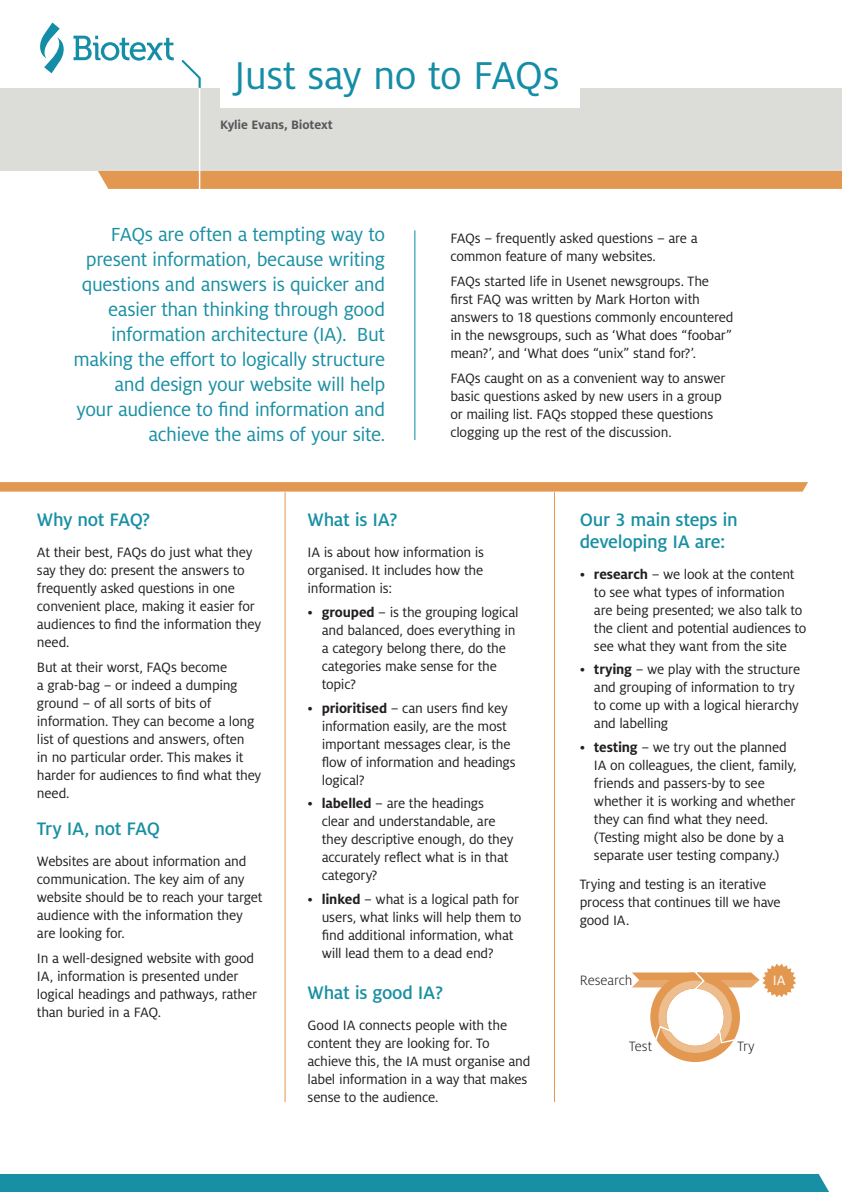
<style>
.page{position:relative;width:842px;height:1192px;background:#fff}
.page>*{position:absolute;margin:0;border:0;box-sizing:border-box;transform-origin:0 0}
.Heading_1{font:43px "Milo OT";letter-spacing:-.02em;color:#148da6}
.NormalFirstPara{font:21px/25px "Milo OT";letter-spacing:-.025em;color:#198fa4;text-align:right}
.Heading_2{font:500 20px/21.5px "Milo OT";letter-spacing:-.02em;color:#198fa4}
.NormalBeforeBullet{font:15px/18px "Milo OT";letter-spacing:-.015em;color:#231f20}
.t1{font:300 15px "Milo OT";color:#231f20}
.t2{font:15px "Milo OT";color:#fff}
.Author{font:700 13.5px "Milo OT";letter-spacing:-.01em;color:#57585a}
.s1{font-size:20px}
.s2{font-weight:700}
</style>
<div class="page">
<svg style="left:181px;top:60px;width:20px;height:28px"></svg>
<div style="left:0;top:1174px;width:829px;height:18px;background:#198fa4"></div>
<div style="left:98px;top:171px;width:744px;height:18px;background:#e29850"></div>
<svg style="left:0;top:482px;width:808px;height:10px;background:#e39d59"></svg>
<div style="left:0;top:88px;width:842px;height:83px;background:#dcdcd8"></div>
<div style="left:220px;top:37px;width:360px;height:71px;background:#fff"></div>
<svg style="left:73px;top:36px;width:101px;height:25px"></svg>
<svg style="left:40px;top:23px;width:24px;height:50px"></svg>
<hr style="left:199px;top:88px;width:1px;height:107px;background:#fff">
<hr style="left:415px;top:230px;width:1px;height:210px;background:#068ca6">
<hr style="left:285px;top:492px;width:1px;height:610px;background:#e29850">
<hr style="left:554px;top:492px;width:1px;height:610px;background:#e29850">
<svg style="left:632px;top:964px;width:164px;height:98px"></svg>
<h1 class="Heading_1" style="left:234px;top:52px;width:327px">Just say no to FAQs</h1>
<p class="Author" style="left:220px;top:117px;width:114px">Kylie Evans, Biotext</p>
<p class="NormalFirstPara" style="left:74px;top:222px;width:313px">FAQs are often a tempting way to present information, because writing questions and answers is quicker and easier than thinking through good information architecture (IA). But making the effort to logically structure and design your website will help your audience to find information and achieve the aims of your site<span class="s1">.</span></p>
<p class="NormalBeforeBullet" style="left:450px;top:230px;width:249px">FAQs – frequently asked questions – are a common feature of many websites.</p>
<p class="NormalBeforeBullet" style="left:450px;top:273px;width:285px">FAQs started life in Usenet newsgroups. The first FAQ was written by Mark Horton with answers to 18 questions commonly encountered in the newsgroups, such as ‘What does “foobar” mean?’, and ‘What does “unix” stand for?’.</p>
<p class="NormalBeforeBullet" style="left:450px;top:370px;width:276px">FAQs caught on as a convenient way to answer basic questions asked by new users in a group or mailing list. FAQs stopped these questions clogging up the rest of the discussion.</p>
<h2 class="Heading_2" style="left:37px;top:510px;width:115px">Why not FAQ?</h2>
<p class="NormalBeforeBullet" style="left:37px;top:544px;width:226px">At their best, FAQs do just what they say they do: present the answers to frequently asked questions in one convenient place, making it easier for audiences to find the information they need.</p>
<p class="NormalBeforeBullet" style="left:37px;top:659px;width:226px">But at their worst, FAQs become<br>a grab-bag – or indeed a dumping ground – of all sorts of bits of information. They can become a long list of questions and answers, often<br>in no particular order. This makes it harder for audiences to find what they need.</p>
<h2 class="Heading_2" style="left:37px;top:818px;width:125px">Try IA, not FAQ</h2>
<p class="NormalBeforeBullet" style="left:37px;top:853px;width:227px">Websites are about information and communication. The key aim of any website should be to reach your target audience with the information they are looking for.</p>
<p class="NormalBeforeBullet" style="left:37px;top:950px;width:222px">In a well-designed website with good<br>IA, information is presented under logical headings and pathways, rather than buried in a FAQ.</p>
<h2 class="Heading_2" style="left:308px;top:510px;width:92px">What is IA?</h2>
<p class="NormalBeforeBullet" style="left:308px;top:544px;width:178px;text-align:justify">IA is about how information is organised. It includes how the information is:</p>
<p class="NormalBeforeBullet" style="left:322px;top:603px;width:198px;text-indent:-14px">• <span class="s2">grouped</span> – is the grouping logical and balanced, does everything in a category belong there, do the categories make sense for the topic?</p>
<p class="NormalBeforeBullet" style="left:322px;top:699px;width:195px;text-indent:-14px">• <span class="s2">prioritised</span> – can users find key information easily, are the most important messages clear, is the flow of information and headings logical?</p>
<p class="NormalBeforeBullet" style="left:322px;top:795px;width:193px;text-indent:-14px">• <span class="s2">labelled</span> – are the headings clear and understandable, are they descriptive enough, do they accurately reflect what is in that category?</p>
<p class="NormalBeforeBullet" style="left:322px;top:890px;width:201px;text-indent:-14px">• <span class="s2">linked</span> – what is a logical path for users, what links will help them to find additional information, what will lead them to a dead end?</p>
<h2 class="Heading_2" style="left:308px;top:982px;width:137px">What is good IA?</h2>
<p class="NormalBeforeBullet" style="left:308px;top:1016px;width:224px">Good IA connects people with the content they are looking for. To achieve this, the IA must organise and label information in a way that makes sense to the audience.</p>
<h2 class="Heading_2" style="left:580px;top:510px;width:160px">Our 3 main steps in developing IA are:</h2>
<p class="NormalBeforeBullet" style="left:594px;top:565px;width:214px;text-indent:-14px">• <span class="s2">research</span> – we look at the content to see what types of information are being presented; we also talk to the client and potential audiences to see what they want from the site</p>
<p class="NormalBeforeBullet" style="left:594px;top:661px;width:208px;text-indent:-14px">• <span class="s2">trying</span> – we play with the structure and grouping of information to try to come up with a logical hierarchy and labelling</p>
<p class="NormalBeforeBullet" style="left:594px;top:738px;width:204px;text-indent:-14px">• <span class="s2">testing</span> – we try out the planned<br>IA on colleagues, the client, family, friends and passers-by to see whether it is working and whether they can find what they need. (Testing might also be done by a separate user testing company.)</p>
<p class="NormalBeforeBullet" style="left:580px;top:876px;width:203px">Trying and testing is an iterative process that continues till we have good IA.</p>
<p class="t1" style="left:580px;top:972px;width:54px">Research</p>
<p class="t2" style="left:773px;top:973px;width:14px">IA</p>
<p class="t1" style="left:629px;top:1038px;width:24px">Test</p>
<p class="t1" style="left:737px;top:1038px;width:19px">Try</p>
</div>
